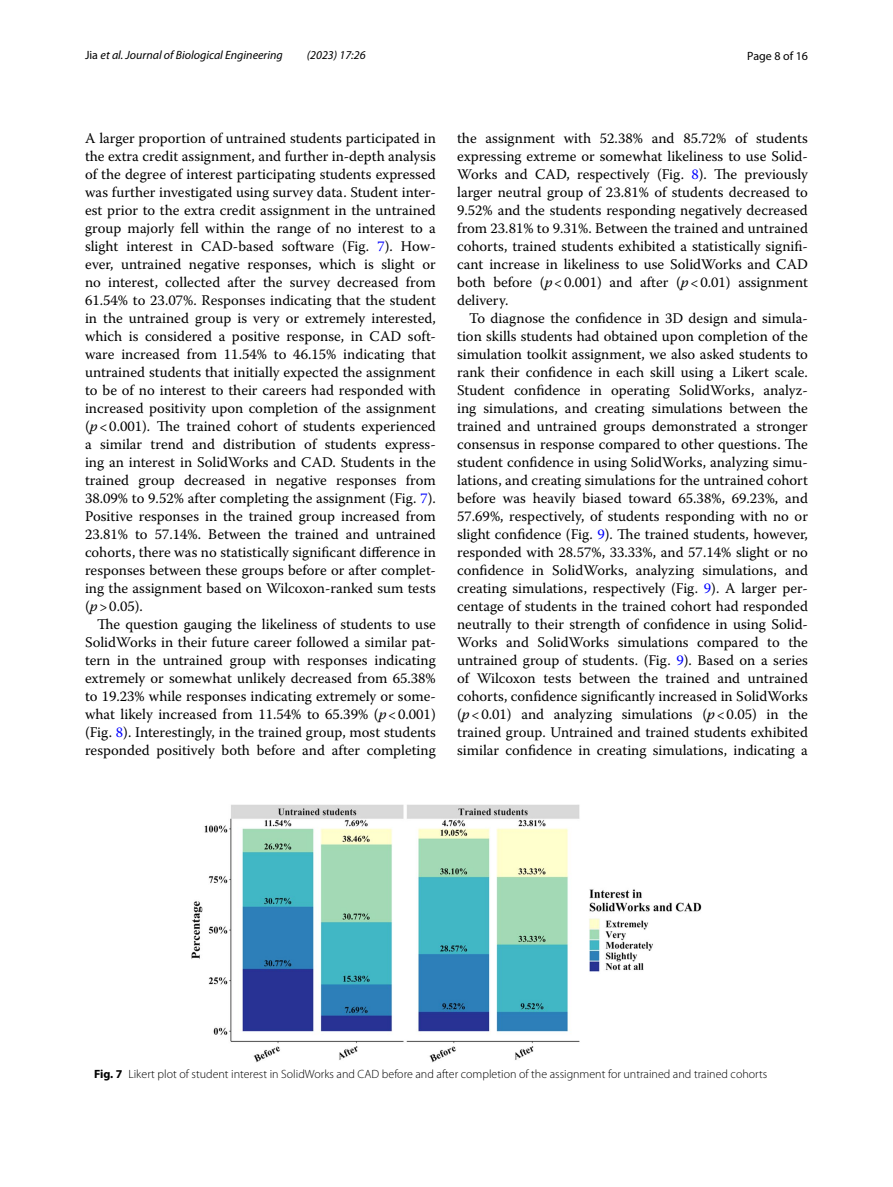
<style>
.page{position:relative;width:893px;height:1187px;background:#fff}
.page>*{position:absolute;margin:0;border:0;box-sizing:border-box;transform-origin:0 0}
.t1{font:14.7px/18px "Warnock Pro";color:#000;text-align:justify}
.t2{font:300 12px "Myriad Pro";color:#000}
.t3{font:italic 12px "Myriad Pro";color:#000}
.t4{font:12px "Myriad Pro";color:#000}
.s1{font-style:normal}
.s2{color:#00f}
.s3{font-style:italic}
.s4{font-weight:700}
</style>
<div class="page">
<img style="left:191px;top:804px;width:511px;height:258px">
<p class="t3" style="left:85px;top:48px;width:199px"><span class="s1">Jia</span> et al. Journal of Biological Engineering</p>
<p class="t3" style="left:307px;top:48px;width:60px">(2023) 17:26</p>
<p class="t4" style="left:747px;top:48px;width:62px">Page 8 of 16</p>
<p class="t1" style="left:85px;top:128px;width:352px">A larger proportion of untrained students participated in the extra credit assignment, and further in-depth analysis of the degree of interest participating students expressed was further investigated using survey data. Student inter&shy;est prior to the extra credit assignment in the untrained group majorly fell within the range of no interest to a slight interest in CAD-based software (Fig. <span class="s2">7</span>). How&shy;ever, untrained negative responses, which is slight or no interest, collected after the survey decreased from 61.54% to 23.07%. Responses indicating that the student in the untrained group is very or extremely interested, which is considered a positive response, in CAD soft&shy;ware increased from 11.54% to 46.15% indicating that untrained students that initially expected the assignment to be of no interest to their careers had responded with increased positivity upon completion of the assignment (<span class="s3">p</span>&lt;0.001). The trained cohort of students experienced a similar trend and distribution of students express&shy;ing an interest in SolidWorks and CAD. Students in the trained group decreased in negative responses from 38.09% to 9.52% after completing the assignment (Fig. <span class="s2">7</span>).<br>Positive responses in the trained group increased from 23.81% to 57.14%. Between the trained and untrained cohorts, there was no statistically significant difference in responses between these groups before or after complet&shy;ing the assignment based on Wilcoxon-ranked sum tests (<span class="s3">p</span>&gt;0.05).</p>
<p class="t1" style="left:85px;top:614px;width:352px;text-indent:12px">The question gauging the likeliness of students to use SolidWorks in their future career followed a similar pat&shy;tern in the untrained group with responses indicating extremely or somewhat unlikely decreased from 65.38% to 19.23% while responses indicating extremely or some&shy;what likely increased from 11.54% to 65.39% (<span class="s3">p</span>&lt;0.001) (Fig. <span class="s2">8</span>). Interestingly, in the trained group, most students responded positively both before and after completing</p>
<p class="t1" style="left:457px;top:128px;width:352px">the assignment with 52.38% and 85.72% of students expressing extreme or somewhat likeliness to use Solid-Works and CAD, respectively (Fig. <span class="s2">8</span>). The previously larger neutral group of 23.81% of students decreased to 9.52% and the students responding negatively decreased from 23.81% to 9.31%. Between the trained and untrained cohorts, trained students exhibited a statistically signifi&shy;cant increase in likeliness to use SolidWorks and CAD both before (<span class="s3">p</span>&lt;0.001) and after (<span class="s3">p</span>&lt;0.01) assignment delivery.</p>
<p class="t1" style="left:457px;top:308px;width:352px;text-indent:12px">To diagnose the confidence in 3D design and simula&shy;tion skills students had obtained upon completion of the simulation toolkit assignment, we also asked students to rank their confidence in each skill using a Likert scale.<br>Student confidence in operating SolidWorks, analyz&shy;ing simulations, and creating simulations between the trained and untrained groups demonstrated a stronger consensus in response compared to other questions. The student confidence in using SolidWorks, analyzing simu&shy;lations, and creating simulations for the untrained cohort before was heavily biased toward 65.38%, 69.23%, and 57.69%, respectively, of students responding with no or slight confidence (Fig. <span class="s2">9</span>). The trained students, however, responded with 28.57%, 33.33%, and 57.14% slight or no confidence in SolidWorks, analyzing simulations, and creating simulations, respectively (Fig. <span class="s2">9</span>). A larger per&shy;centage of students in the trained cohort had responded neutrally to their strength of confidence in using Solid-Works and SolidWorks simulations compared to the untrained group of students. (Fig. <span class="s2">9</span>). Based on a series of Wilcoxon tests between the trained and untrained cohorts, confidence significantly increased in SolidWorks (<span class="s3">p</span>&lt;0.01) and analyzing simulations (<span class="s3">p</span>&lt;0.05) in the trained group. Untrained and trained students exhibited similar confidence in creating simulations, indicating a</p>
<p class="t2" style="left:94px;top:1067px;width:675px"><span class="s4">Fig. 7</span> Likert plot of student interest in SolidWorks and CAD before and after completion of the assignment for untrained and trained cohorts</p>
</div>
